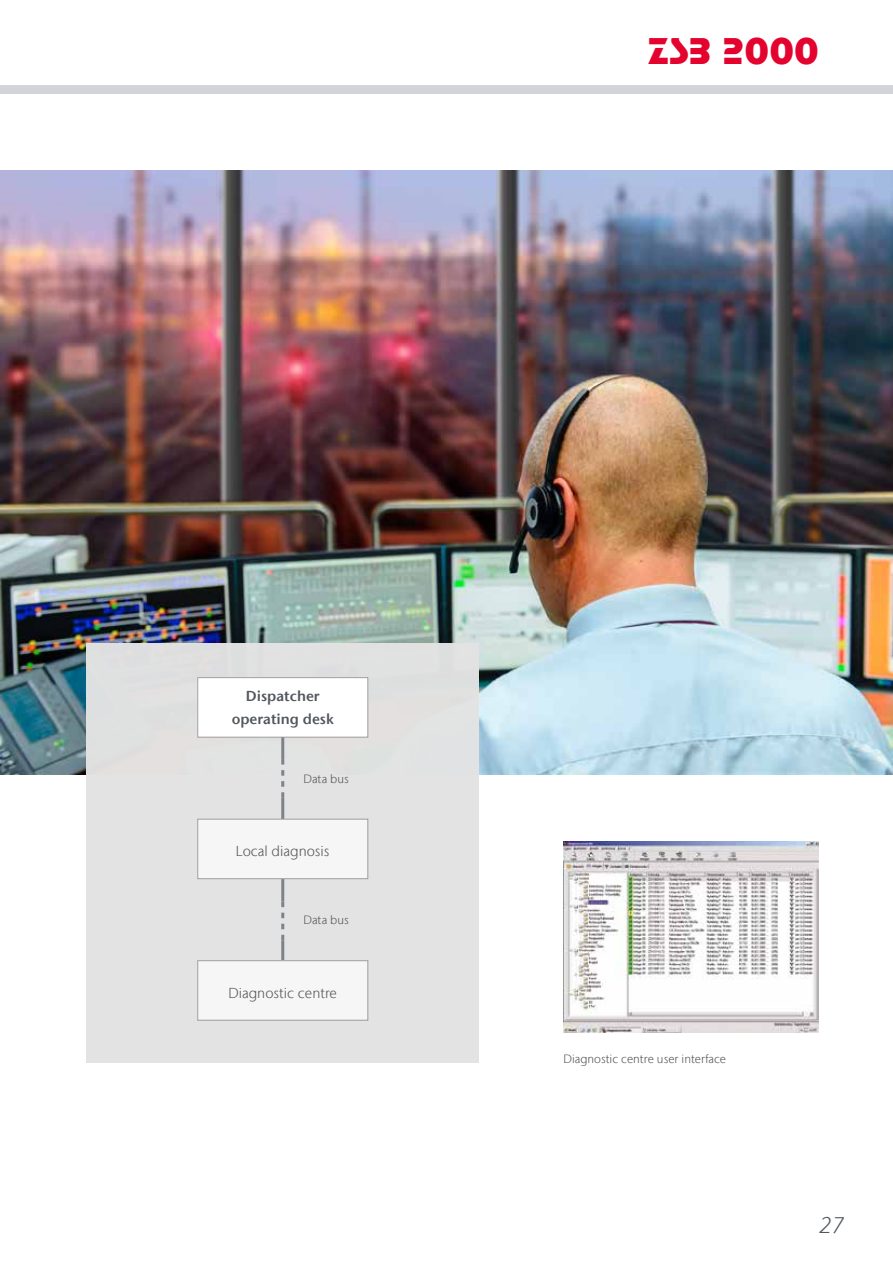
<style>
.page{position:relative;width:893px;height:1263px;background:#fff}
.page>*{position:absolute;margin:0;border:0;box-sizing:border-box;transform-origin:0 0}
.t1{font:36px "Stop";color:#e4032e}
.t2{font:300 22.5px "Stone Sans IIITC Com";color:#52575e}
.t3{font:300 14.4px "Stone Sans IIITC Com";color:#575756}
.t4{font:14.4px/22.5px "ITC Stone Sans Com Semi";color:#52575e;text-align:center}
.t5{font:300 12px "Stone Sans IIITC Com";color:#575756}
</style>
<div class="page">
<img style="left:1px;top:170px;width:892px;height:604px">
<div style="left:86px;top:644px;width:393px;height:419px;background:#e3e3e3"></div>
<hr style="left:281px;top:737px;width:3px;height:22px;background:#7e828a">
<hr style="left:281px;top:940px;width:3px;height:28px;background:#7e828a">
<svg style="left:281px;top:901px;width:3px;height:39px"></svg>
<svg style="left:281px;top:759px;width:3px;height:39px"></svg>
<hr style="left:281px;top:798px;width:3px;height:103px;background:#7e828a">
<div style="left:198px;top:819px;width:170px;height:60px;background:#f6f6f6"></div>
<div style="left:197px;top:819px;width:171px;height:60px;border:1px solid #9d9d9c"></div>
<div style="left:198px;top:961px;width:170px;height:59px;background:#f6f6f6"></div>
<div style="left:197px;top:960px;width:171px;height:60px;border:1px solid #9d9d9c"></div>
<div style="left:198px;top:678px;width:170px;height:59px;background:#fff"></div>
<div style="left:197px;top:677px;width:171px;height:60px;border:1px solid #9d9d9c"></div>
<img style="left:563px;top:842px;width:256px;height:191px">
<div style="left:0;top:85px;width:893px;height:9px;background:#d3d4d9"></div>
<h1 class="t1" style="left:648px;top:29px;width:172px">ZSB 2000</h1>
<p class="t4" style="left:232px;top:685px;width:104px">Dispatcher operating desk</p>
<p class="t5" style="left:303px;top:771px;width:47px">Data bus</p>
<p class="t3" style="left:236px;top:842px;width:95px">Local diagnosis</p>
<p class="t5" style="left:303px;top:912px;width:47px">Data bus</p>
<p class="t3" style="left:228px;top:984px;width:110px">Diagnostic centre</p>
<p class="t5" style="left:563px;top:1051px;width:164px">Diagnostic centre user interface</p>
<h2 class="t2" style="left:819px;top:1211px;width:29px">27</h2>
</div>
